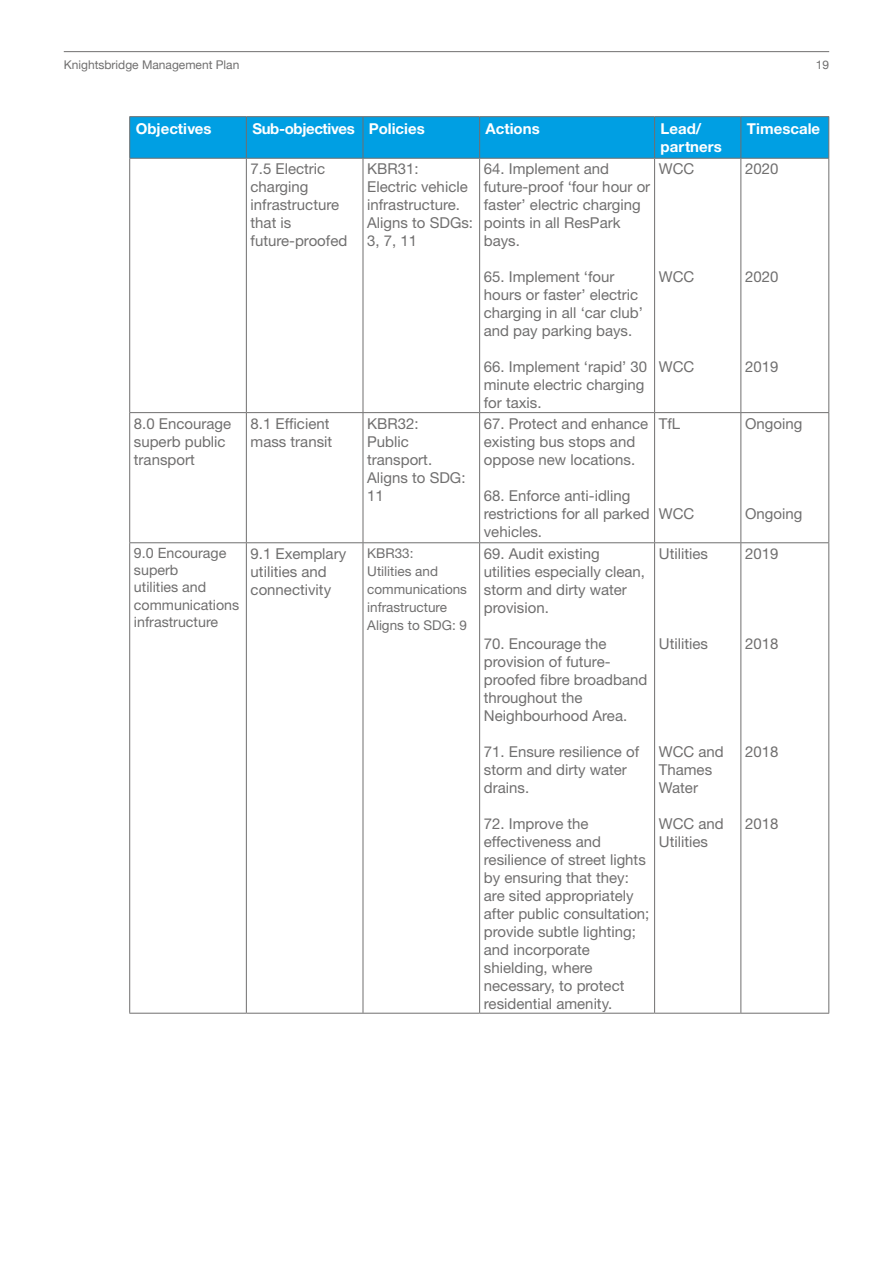
<style>
.page{position:relative;width:893px;height:1263px;background:#fff}
.page>*{position:absolute;margin:0;border:0;box-sizing:border-box;transform-origin:0 0}
.t1{font:15px/18px "Helvetica Neue";color:#706f6f}
.t2{font:700 15px/18px "Helvetica Neue CE";color:#fff}
.t3{font:700 15px "Helvetica Neue CE";letter-spacing:-.025em;color:#fff}
.t4{font:14.25px/17.1px "Helvetica Neue";color:#706f6f}
.t5{font:13.5px/18px "Helvetica Neue";color:#706f6f}
.t6{font:12px "Helvetica Neue";color:#706f6f}
</style>
<div class="page">
<hr style="left:64px;top:51px;width:765px;height:1px;background:#706f6f">
<div style="left:130px;top:117px;width:698px;height:41px;background:#009fe3"></div>
<hr style="left:129px;top:116px;width:117px;height:1px;background:#706f6f">
<hr style="left:129px;top:117px;width:1px;height:41px;background:#706f6f">
<hr style="left:246px;top:116px;width:117px;height:1px;background:#706f6f">
<hr style="left:246px;top:117px;width:1px;height:41px;background:#706f6f">
<hr style="left:363px;top:116px;width:117px;height:1px;background:#706f6f">
<hr style="left:363px;top:117px;width:1px;height:41px;background:#706f6f">
<hr style="left:480px;top:116px;width:175px;height:1px;background:#706f6f">
<hr style="left:479px;top:117px;width:1px;height:41px;background:#706f6f">
<hr style="left:655px;top:116px;width:86px;height:1px;background:#706f6f">
<hr style="left:654px;top:117px;width:1px;height:41px;background:#706f6f">
<hr style="left:741px;top:116px;width:88px;height:1px;background:#706f6f">
<hr style="left:740px;top:117px;width:1px;height:41px;background:#706f6f">
<hr style="left:828px;top:117px;width:1px;height:41px;background:#706f6f">
<hr style="left:129px;top:158px;width:117px;height:1px;background:#706f6f">
<hr style="left:129px;top:159px;width:1px;height:253px;background:#706f6f">
<hr style="left:246px;top:158px;width:117px;height:1px;background:#706f6f">
<hr style="left:246px;top:159px;width:1px;height:253px;background:#706f6f">
<hr style="left:363px;top:158px;width:117px;height:1px;background:#706f6f">
<hr style="left:363px;top:159px;width:1px;height:253px;background:#706f6f">
<hr style="left:480px;top:158px;width:175px;height:1px;background:#706f6f">
<hr style="left:479px;top:159px;width:1px;height:253px;background:#706f6f">
<hr style="left:655px;top:158px;width:86px;height:1px;background:#706f6f">
<hr style="left:654px;top:159px;width:1px;height:253px;background:#706f6f">
<hr style="left:741px;top:158px;width:88px;height:1px;background:#706f6f">
<hr style="left:740px;top:159px;width:1px;height:253px;background:#706f6f">
<hr style="left:828px;top:159px;width:1px;height:253px;background:#706f6f">
<hr style="left:129px;top:412px;width:117px;height:1px;background:#706f6f">
<hr style="left:129px;top:413px;width:1px;height:129px;background:#706f6f">
<hr style="left:246px;top:412px;width:117px;height:1px;background:#706f6f">
<hr style="left:246px;top:413px;width:1px;height:129px;background:#706f6f">
<hr style="left:363px;top:412px;width:117px;height:1px;background:#706f6f">
<hr style="left:363px;top:413px;width:1px;height:129px;background:#706f6f">
<hr style="left:480px;top:412px;width:175px;height:1px;background:#706f6f">
<hr style="left:479px;top:413px;width:1px;height:129px;background:#706f6f">
<hr style="left:655px;top:412px;width:86px;height:1px;background:#706f6f">
<hr style="left:654px;top:413px;width:1px;height:129px;background:#706f6f">
<hr style="left:741px;top:412px;width:88px;height:1px;background:#706f6f">
<hr style="left:740px;top:413px;width:1px;height:129px;background:#706f6f">
<hr style="left:828px;top:413px;width:1px;height:129px;background:#706f6f">
<hr style="left:129px;top:542px;width:117px;height:1px;background:#706f6f">
<hr style="left:129px;top:543px;width:1px;height:470px;background:#706f6f">
<hr style="left:246px;top:542px;width:117px;height:1px;background:#706f6f">
<hr style="left:246px;top:543px;width:1px;height:470px;background:#706f6f">
<hr style="left:363px;top:542px;width:117px;height:1px;background:#706f6f">
<hr style="left:363px;top:543px;width:1px;height:470px;background:#706f6f">
<hr style="left:480px;top:542px;width:175px;height:1px;background:#706f6f">
<hr style="left:479px;top:543px;width:1px;height:470px;background:#706f6f">
<hr style="left:655px;top:542px;width:86px;height:1px;background:#706f6f">
<hr style="left:654px;top:543px;width:1px;height:470px;background:#706f6f">
<hr style="left:741px;top:542px;width:88px;height:1px;background:#706f6f">
<hr style="left:740px;top:543px;width:1px;height:470px;background:#706f6f">
<hr style="left:828px;top:543px;width:1px;height:470px;background:#706f6f">
<hr style="left:129px;top:1013px;width:117px;height:1px;background:#706f6f">
<hr style="left:246px;top:1013px;width:117px;height:1px;background:#706f6f">
<hr style="left:363px;top:1013px;width:117px;height:1px;background:#706f6f">
<hr style="left:480px;top:1013px;width:175px;height:1px;background:#706f6f">
<hr style="left:655px;top:1013px;width:86px;height:1px;background:#706f6f">
<hr style="left:741px;top:1013px;width:88px;height:1px;background:#706f6f">
<p class="t6" style="left:64px;top:55px;width:177px">Knightsbridge Management Plan</p>
<p class="t6" style="left:816px;top:55px;width:15px">19</p>
<p class="t2" style="left:136px;top:120px;width:77px">Objectives</p>
<p class="t3" style="left:252px;top:120px;width:174px">Sub-objectives Policies</p>
<p class="t2" style="left:486px;top:120px;width:56px">Actions</p>
<p class="t2" style="left:661px;top:120px;width:63px">Lead/ partners</p>
<p class="t2" style="left:747px;top:120px;width:75px">Timescale</p>
<p class="t1" style="left:251px;top:160px;width:98px">7.5 Electric charging infrastructure that is future-proofed</p>
<p class="t1" style="left:367px;top:160px;width:107px">KBR31:<br>Electric vehicle infrastructure.<br>Aligns to SDGs:<br>3, 7, 11</p>
<p class="t1" style="left:484px;top:160px;width:168px">64. Implement and future-proof ‘four hour or faster’ electric charging points in all ResPark bays.</p>
<p class="t1" style="left:484px;top:268px;width:161px">65. Implement ‘four hours or faster’ electric charging in all ‘car club’ and pay parking bays.</p>
<p class="t1" style="left:484px;top:358px;width:165px">66. Implement ‘rapid’ 30 minute electric charging for taxis.</p>
<p class="t1" style="left:659px;top:160px;width:37px">WCC</p>
<p class="t1" style="left:745px;top:160px;width:35px">2020</p>
<p class="t1" style="left:659px;top:268px;width:37px">WCC</p>
<p class="t1" style="left:745px;top:268px;width:35px">2020</p>
<p class="t1" style="left:659px;top:358px;width:37px">WCC</p>
<p class="t1" style="left:745px;top:358px;width:35px">2019</p>
<p class="t1" style="left:134px;top:414px;width:99px">8.0 Encourage superb public transport</p>
<p class="t1" style="left:251px;top:414px;width:83px">8.1 Efficient mass transit</p>
<p class="t1" style="left:367px;top:414px;width:100px">KBR32:<br>Public transport.<br>Aligns to SDG:<br>11</p>
<p class="t1" style="left:484px;top:414px;width:166px">67. Protect and enhance existing bus stops and oppose new locations.</p>
<p class="t1" style="left:484px;top:486px;width:167px">68. Enforce anti-idling restrictions for all parked vehicles.</p>
<p class="t4" style="left:134px;top:544px;width:107px">9.0 Encourage superb<br>utilities and communications infrastructure</p>
<p class="t1" style="left:251px;top:544px;width:97px">9.1 Exemplary utilities and connectivity</p>
<p class="t5" style="left:367px;top:544px;width:101px">KBR33:<br>Utilities and communications infrastructure<br>Aligns to SDG: 9</p>
<p class="t1" style="left:484px;top:544px;width:163px">69. Audit existing utilities especially clean, storm and dirty water provision.</p>
<p class="t1" style="left:484px;top:634px;width:165px">70. Encourage the provision of future&shy;proofed fibre broadband throughout the<br>Neighbourhood Area.</p>
<p class="t1" style="left:484px;top:742px;width:157px">71. Ensure resilience of storm and dirty water drains.</p>
<p class="t1" style="left:484px;top:814px;width:167px">72. Improve the effectiveness and resilience of street lights by ensuring that they: are sited appropriately after public consultation; provide subtle lighting; and incorporate shielding, where necessary, to protect residential amenity.</p>
<p class="t1" style="left:659px;top:414px;width:23px">TfL</p>
<p class="t1" style="left:659px;top:504px;width:37px">WCC</p>
<p class="t1" style="left:659px;top:544px;width:51px">Utilities</p>
<p class="t1" style="left:659px;top:634px;width:51px">Utilities</p>
<p class="t1" style="left:659px;top:742px;width:67px">WCC and<br>Thames<br>Water</p>
<p class="t1" style="left:659px;top:814px;width:67px">WCC and<br>Utilities</p>
<p class="t1" style="left:745px;top:414px;width:59px">Ongoing</p>
<p class="t1" style="left:745px;top:504px;width:59px">Ongoing</p>
<p class="t1" style="left:745px;top:544px;width:35px">2019</p>
<p class="t1" style="left:745px;top:634px;width:35px">2018</p>
<p class="t1" style="left:745px;top:742px;width:35px">2018</p>
<p class="t1" style="left:745px;top:814px;width:35px">2018</p>
</div>
